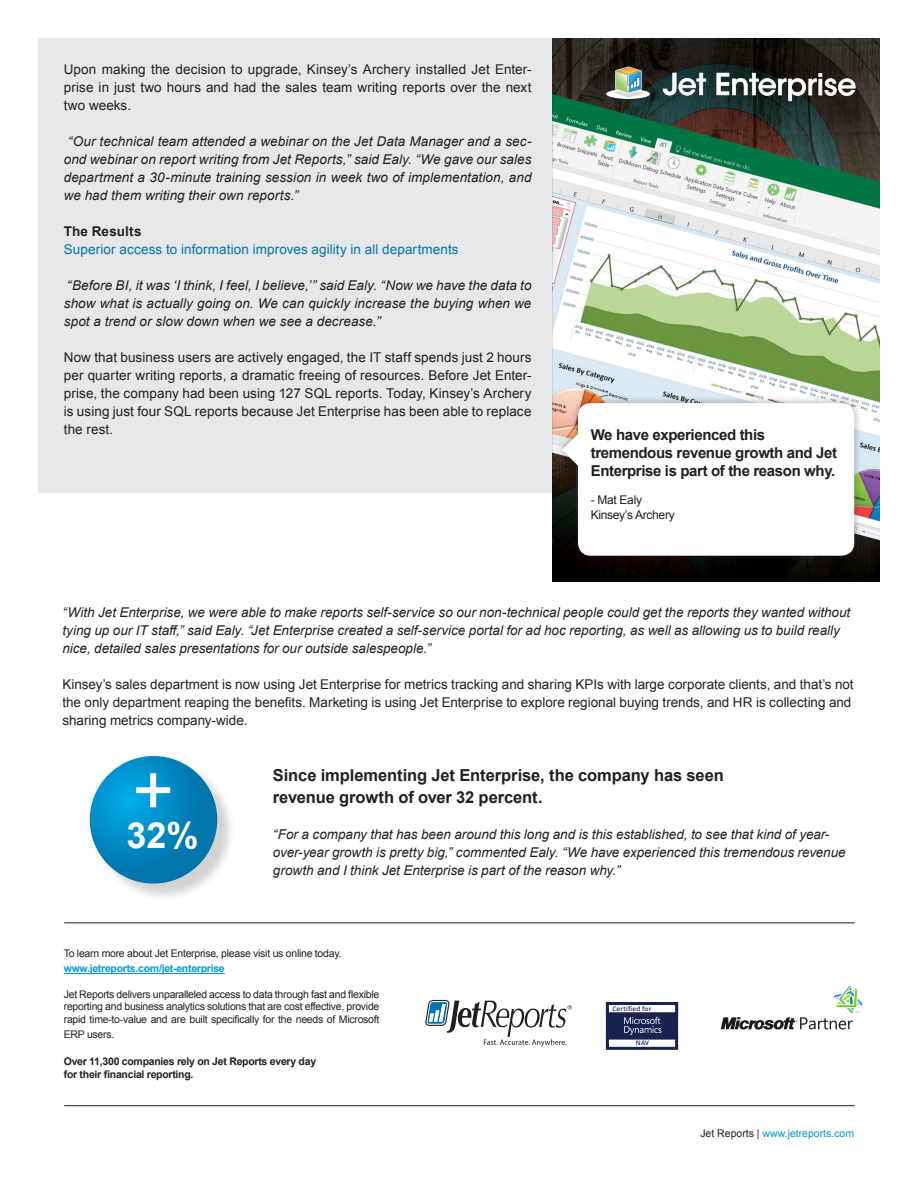
<style>
.page{position:relative;width:918px;height:1188px;background:#fff}
.page>*{position:absolute;margin:0;border:0;box-sizing:border-box;transform-origin:0 0}
.t1{font:72px "Arial";color:#fff}
.t2{font:700 36px "Arial";color:#fff}
.t3{font:700 16.5px/22.5px "Arial";letter-spacing:-.005em;color:#231f20}
.t4{font:700 15px/18px "Arial";letter-spacing:-.025em;color:#231f20}
.t5{font:italic 13.5px/18px "Arial";letter-spacing:-.005em;color:#231f20;text-align:justify}
.t6{font:13.5px/18px "Arial";color:#231f20;text-align:justify}
.t7{font:13.5px "Arial";letter-spacing:.005em;color:#0275ab}
.t8{font:700 13.5px "Arial";letter-spacing:.01em;color:#231f20}
.t9{font:12px "Arial";letter-spacing:-.025em;color:#231f20}
.t10{font:10.5px/12.6px "Arial";letter-spacing:-.025em;color:#231f20}
.t11{font:700 10.5px "Arial";letter-spacing:-.025em;color:#231f20}
.t12{font:10.5px "Arial";color:#009bcf}
.t13{font:600 6.3px "Open Sans";letter-spacing:.04em;color:#17234e}
.s1{font-weight:700;color:#009bcf}
.s2{color:#231f20}
</style>
<div class="page">
<div style="left:38px;top:38px;width:514px;height:455px;background:#e6e7e9"></div>
<img style="left:552px;top:38px;width:328px;height:543px">
<svg style="left:606px;top:89px;width:44px;height:10px"></svg>
<svg style="left:663px;top:73px;width:43px;height:23px"></svg>
<svg style="left:716px;top:73px;width:140px;height:28px"></svg>
<svg style="left:614px;top:66px;width:30px;height:32px"></svg>
<hr style="left:64px;top:1105px;width:791px;height:1px;background:#231f20">
<hr style="left:64px;top:923px;width:791px;height:1px;background:#231f20">
<hr style="left:64px;top:973px;width:161px;height:1px;background:#009bcf">
<div style="left:607px;top:1004px;width:70px;height:34px;background:#17234e"></div>
<div style="left:606px;top:1002px;width:72px;height:38px;border:3px solid #17234e"></div>
<div style="left:607px;top:1004px;width:70px;height:10px;background:#fff"></div>
<div style="left:606px;top:1002px;width:72px;height:13px;border:3px solid #17234e"></div>
<div style="left:606px;top:1037px;width:72px;height:13px;border:3px solid #17234e"></div>
<svg style="left:624px;top:1017px;width:37px;height:18px"></svg>
<svg style="left:425px;top:1000px;width:147px;height:47px"></svg>
<svg style="left:721px;top:986px;width:142px;height:44px"></svg>
<div style="left:92px;top:758px;width:144px;height:144px;background:#231f20;opacity:.2"></div>
<svg style="left:90px;top:756px;width:127px;height:128px;background:#0187c1"></svg>
<div style="left:555px;top:395px;width:307px;height:169px;background:#231f20;opacity:.4"></div>
<div style="left:578px;top:403px;width:276px;height:153px;background:#fff;border-radius:13px"></div>
<svg style="left:562px;top:415px;width:16px;height:70px"></svg>
<p class="t6" style="left:64px;top:60px;width:469px">Upon making the decision to upgrade, Kinsey’s Archery installed Jet Enter&shy;prise in just two hours and had the sales team writing reports over the next two weeks.</p>
<p class="t5" style="left:64px;top:132px;width:469px">“Our technical team attended a webinar on the Jet Data Manager and a sec&shy;ond webinar on report writing from Jet Reports,” said Ealy. “We gave our sales department a 30-minute training session in week two of implementation, and we had them writing their own reports.”</p>
<p class="t8" style="left:64px;top:222px;width:79px">The Results</p>
<p class="t7" style="left:64px;top:240px;width:396px">Superior access to information improves agility in all departments</p>
<p class="t5" style="left:64px;top:276px;width:469px">“Before BI, it was ‘I think, I feel, I believe,’” said Ealy. “Now we have the data to show what is actually going on. We can quickly increase the buying when we spot a trend or slow down when we see a decrease.”</p>
<p class="t6" style="left:64px;top:348px;width:469px">Now that business users are actively engaged, the IT staff spends just 2 hours per quarter writing reports, a dramatic freeing of resources. Before Jet Enter&shy;prise, the company had been using 127 SQL reports. Today, Kinsey’s Archery is using just four SQL reports because Jet Enterprise has been able to replace the rest.</p>
<p class="t4" style="left:591px;top:426px;width:248px">We have experienced this tremendous revenue growth and Jet<br>Enterprise is part of the reason why.</p>
<p class="t9" style="left:591px;top:492px;width:53px">- Mat Ealy</p>
<p class="t9" style="left:591px;top:507px;width:85px">Kinsey’s Archery</p>
<p class="t5" style="left:62px;top:603px;width:789px;text-align:left">“With Jet Enterprise, we were able to make reports self-service so our non-technical people could get the reports they wanted without tying up our IT staff,” said Ealy. “Jet Enterprise created a self-service portal for ad hoc reporting, as well as allowing us to build really nice, detailed sales presentations for our outside salespeople.”</p>
<p class="t6" style="left:62px;top:675px;width:793px;text-align:left">Kinsey’s sales department is now using Jet Enterprise for metrics tracking and sharing KPIs with large corporate clients, and that’s not the only department reaping the benefits. Marketing is using Jet Enterprise to explore regional buying trends, and HR is collecting and sharing metrics company-wide.</p>
<p class="t1" style="left:132px;top:743px;width:44px">+</p>
<p class="t2" style="left:127px;top:811px;width:74px">32%</p>
<p class="t3" style="left:273px;top:764px;width:452px">Since implementing Jet Enterprise, the company has seen revenue growth of over 32 percent.</p>
<p class="t5" style="left:273px;top:826px;width:574px;text-align:left">“For a company that has been around this long and is this established, to see that kind of year&shy;over-year growth is pretty big,” commented Ealy. “We have experienced this tremendous revenue growth and I think Jet Enterprise is part of the reason why.”</p>
<p class="t10" style="left:64px;top:946px;width:279px;line-height:15px">To learn more about Jet Enterprise, please visit us online today. <span class="s1">www.jetreports.com/jet-enterprise</span></p>
<p class="t10" style="left:64px;top:988px;width:317px;text-align:justify">Jet Reports delivers unparalleled access to data through fast and flexible reporting and business analytics solutions that are cost effective, provide rapid time-to-value and are built specifically for the needs of Microsoft</p>
<p class="t10" style="left:64px;top:1028px;width:52px">ERP users.</p>
<p class="t11" style="left:64px;top:1055px;width:254px">Over 11,300 companies rely on Jet Reports every day</p>
<p class="t11" style="left:64px;top:1067px;width:131px">for their financial reporting.</p>
<p class="t13" style="left:612px;top:1004px;width:41px">Certified for</p>
<p class="t13" style="left:636px;top:1039px;width:15px">NAV</p>
<p class="t12" style="left:700px;top:1127px;width:155px"><span class="s2">Jet Reports |</span> www.jetreports.com</p>
</div>
